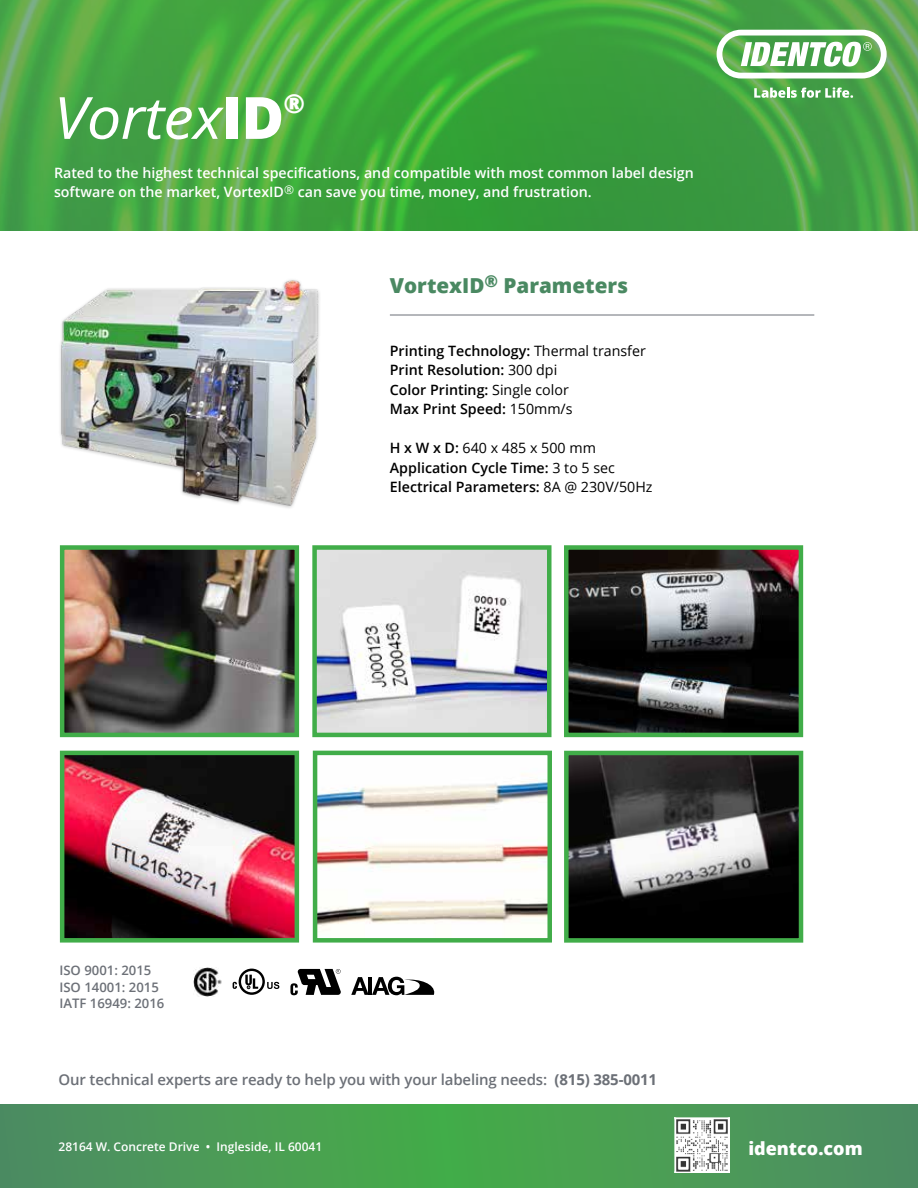
<style>
.page{position:relative;width:918px;height:1188px;background:#fff}
.page>*{position:absolute;margin:0;border:0;box-sizing:border-box;transform-origin:0 0}
.t1{font:italic 58.35px "Open Sans";letter-spacing:-.01em;color:#fff;scale:1.05 1}
.t2{font:800 20.7px "Open Sans";color:#4a8962}
.t3{font:800 18px "Open Sans";color:#fff}
.t4{font:600 15px "Open Sans";letter-spacing:-.01em;color:#6c7077}
.t5{font:600 14.25px/19.5px "Open Sans";color:#000}
.t6{font:600 14.25px/19.5px "Open Sans";color:#fff}
.t7{font:600 13.2px/16.5px "Open Sans";color:#6c7077}
.t8{font:600 12px "Open Sans";color:#fff}
.s1{font-weight:800;font-style:normal}
.s2{font-weight:400}
.s3{font-weight:700}
</style>
<div class="page">
<img style="left:0;top:0;width:918px;height:230px">
<hr style="left:390px;top:315px;width:424px;height:1px;background:#6c7077">
<svg style="left:717px;top:30px;width:170px;height:48px"></svg>
<svg style="left:754px;top:87px;width:99px;height:11px"></svg>
<img style="left:60px;top:280px;width:260px;height:228px">
<svg style="left:0;top:1104px;width:918px;height:84px;background:#499b55"></svg>
<img style="left:65px;top:550px;width:229px;height:182px">
<div style="left:60px;top:545px;width:239px;height:192px;border:4px solid #41ad49"></div>
<img style="left:317px;top:550px;width:230px;height:182px">
<div style="left:312px;top:545px;width:240px;height:192px;border:4px solid #41ad49"></div>
<img style="left:569px;top:550px;width:229px;height:182px">
<div style="left:564px;top:545px;width:239px;height:192px;border:4px solid #41ad49"></div>
<img style="left:65px;top:756px;width:229px;height:182px">
<div style="left:60px;top:751px;width:239px;height:192px;border:4px solid #41ad49"></div>
<img style="left:318px;top:773px;width:229px;height:157px">
<div style="left:313px;top:751px;width:239px;height:192px;border:4px solid #41ad49"></div>
<img style="left:675px;top:1118px;width:55px;height:55px">
<img style="left:569px;top:756px;width:229px;height:182px">
<div style="left:564px;top:751px;width:239px;height:192px;border:4px solid #41ad49"></div>
<svg style="left:351px;top:977px;width:84px;height:18px"></svg>
<svg style="left:290px;top:969px;width:51px;height:26px"></svg>
<svg style="left:233px;top:969px;width:46px;height:26px"></svg>
<img style="left:193px;top:968px;width:29px;height:28px">
<h1 class="t1" style="left:54px;top:78px;width:241px">Vortex<span class="s1">ID</span><sup>®</sup></h1>
<p class="t6" style="left:54px;top:162px;width:641px">Rated to the highest technical specifications, and compatible with most common label design software on the market, VortexID<sup>®</sup> can save you time, money, and frustration.</p>
<h2 class="t2" style="left:390px;top:270px;width:240px">VortexID<sup>®</sup> Parameters</h2>
<p class="t7" style="left:59px;top:962px;width:106px">ISO 9001: 2015<br>ISO 14001: 2015<br>IATF 16949: 2016</p>
<p class="t5" style="left:390px;top:341px;width:258px">Printing Technology: <span class="s2">Thermal transfer<br></span>Print Resolution: <span class="s2">300 dpi<br></span>Color Printing: <span class="s2">Single color<br></span>Max Print Speed: <span class="s2">150mm/s</span></p>
<p class="t5" style="left:390px;top:438px;width:264px">H x W x D: <span class="s2">640 x 485 x 500 mm<br></span>Application Cycle Time: <span class="s2">3 to 5 sec<br></span>Electrical Parameters: <span class="s2">8A @ 230V/50Hz</span></p>
<p class="t4" style="left:58px;top:1070px;width:600px">Our technical experts are ready to help you with your labeling needs: <span class="s3">(815) 385-0011</span></p>
<p class="t8" style="left:58px;top:1139px;width:265px">28164 W. Concrete Drive • Ingleside, IL 60041</p>
<p class="t3" style="left:748px;top:1135px;width:116px">identco.com</p>
</div>
